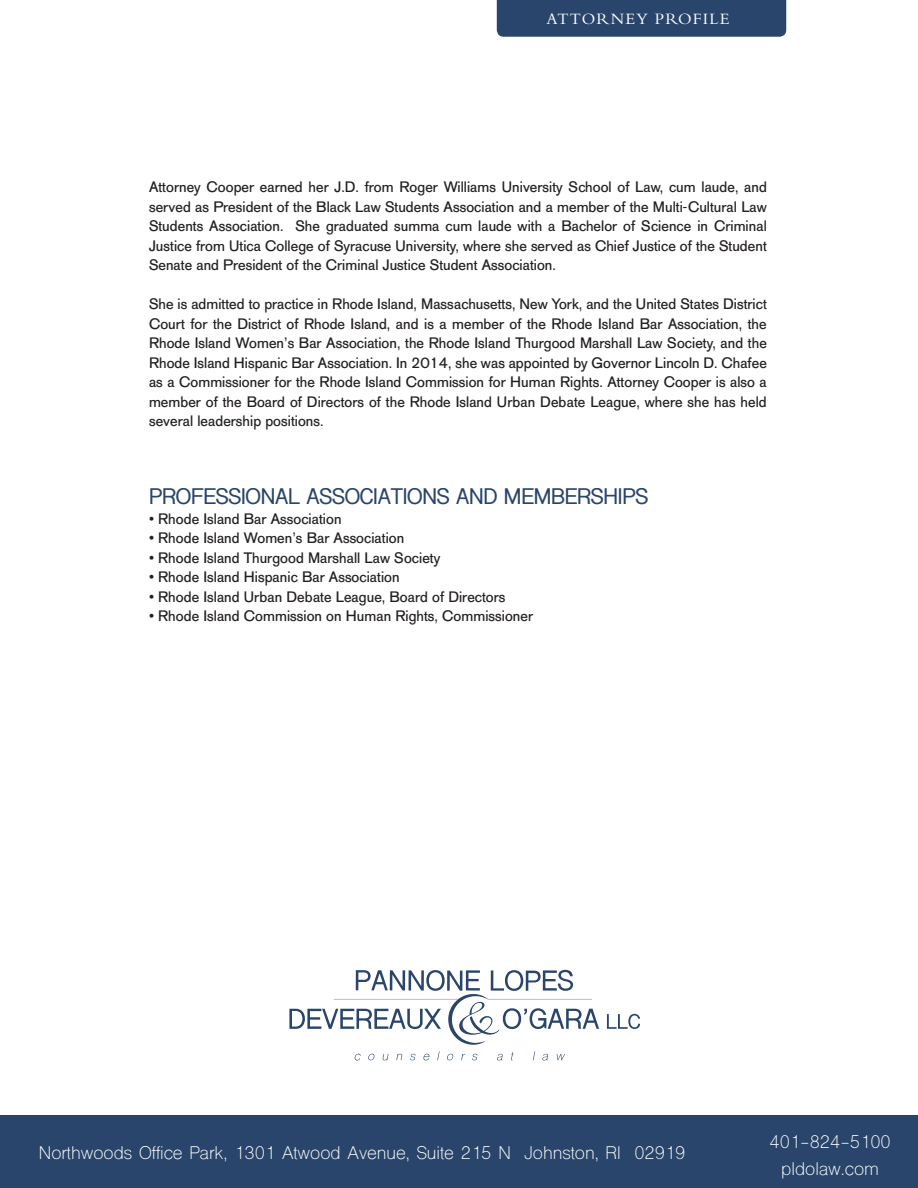
<style>
.page{position:relative;width:918px;height:1188px;background:#fff}
.page>*{position:absolute;margin:0;border:0;box-sizing:border-box;transform-origin:0 0}
.t1{font:700 21px "Shree Dev 0714";letter-spacing:-.01em;color:#29456b}
.t2{font:17.25px "Shree Dev 0714";color:#fff}
.t3{font:16.5px "Bembo";letter-spacing:.07em;color:#fff}
.t4{font:15px/19.5px "AG Old Face";letter-spacing:.005em;color:#231f20;text-align:justify}
</style>
<div class="page">
<svg style="left:607px;top:1014px;width:33px;height:15px"></svg>
<svg style="left:355px;top:1054px;width:6px;height:6px"></svg>
<svg style="left:368px;top:1054px;width:7px;height:6px"></svg>
<svg style="left:383px;top:1054px;width:6px;height:6px"></svg>
<svg style="left:396px;top:1054px;width:6px;height:6px"></svg>
<svg style="left:410px;top:1054px;width:6px;height:6px"></svg>
<svg style="left:423px;top:1054px;width:6px;height:6px"></svg>
<svg style="left:437px;top:1051px;width:3px;height:9px"></svg>
<svg style="left:447px;top:1054px;width:6px;height:6px"></svg>
<svg style="left:461px;top:1054px;width:4px;height:6px"></svg>
<svg style="left:472px;top:1054px;width:6px;height:6px"></svg>
<svg style="left:497px;top:1054px;width:6px;height:6px"></svg>
<svg style="left:511px;top:1052px;width:3px;height:8px"></svg>
<svg style="left:542px;top:1054px;width:6px;height:6px"></svg>
<svg style="left:557px;top:1054px;width:8px;height:6px"></svg>
<svg style="left:289px;top:970px;width:310px;height:75px"></svg>
<div style="left:0;top:1116px;width:918px;height:72px;background:#29456b"></div>
<div style="left:497px;top:0;width:289px;height:37px;background:#29456b"></div>
<p class="t3" style="left:546px;top:9px;width:185px">ATTORNEY PROFILE</p>
<p class="t4" style="left:149px;top:178px;width:619px">Attorney Cooper earned her J.D. from Roger Williams University School of Law, cum laude, and served as President of the Black Law Students Association and a member of the Multi-Cultural Law Students Association. She graduated summa cum laude with a Bachelor of Science in Criminal Justice from Utica College of Syracuse University, where she served as Chief Justice of the Student Senate and President of the Criminal Justice Student Association.</p>
<p class="t4" style="left:149px;top:295px;width:619px">She is admitted to practice in Rhode Island, Massachusetts, New York, and the United States District Court for the District of Rhode Island, and is a member of the Rhode Island Bar Association, the Rhode Island Women’s Bar Association, the Rhode Island Thurgood Marshall Law Society, and the Rhode Island Hispanic Bar Association. In 2014, she was appointed by Governor Lincoln D. Chafee as a Commissioner for the Rhode Island Commission for Human Rights. Attorney Cooper is also a member of the Board of Directors of the Rhode Island Urban Debate League, where she has held several leadership positions.</p>
<p class="t1" style="left:149px;top:485px;width:501px">PROFESSIONAL ASSOCIATIONS AND MEMBERSHIPS</p>
<p class="t4" style="left:149px;top:509px;width:194px">• Rhode Island Bar Association</p>
<p class="t4" style="left:149px;top:529px;width:257px">• Rhode Island Women’s Bar Association</p>
<p class="t4" style="left:149px;top:548px;width:293px">• Rhode Island Thurgood Marshall Law Society</p>
<p class="t4" style="left:149px;top:568px;width:252px">• Rhode Island Hispanic Bar Association</p>
<p class="t4" style="left:149px;top:587px;width:358px">• Rhode Island Urban Debate League, Board of Directors</p>
<p class="t4" style="left:149px;top:607px;width:386px">• Rhode Island Commission on Human Rights, Commissioner</p>
<p class="t2" style="left:39px;top:1143px;width:648px">Northwoods Office Park, 1301 Atwood Avenue, Suite 215 N Johnston, RI 02919</p>
<p class="t2" style="left:769px;top:1131px;width:123px">401-824-5100</p>
<p class="t2" style="left:781px;top:1158px;width:99px">pldolaw.com</p>
</div>
